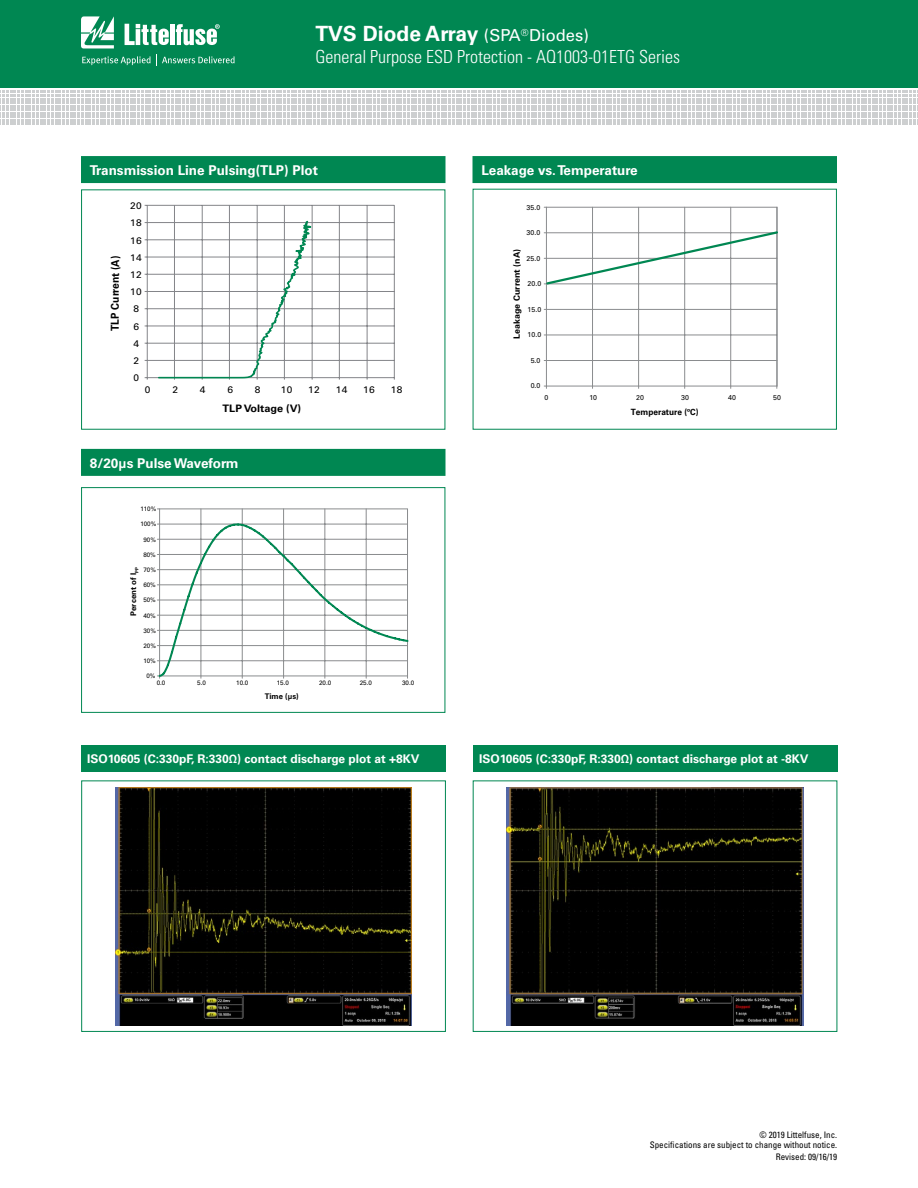
<style>
.page{position:relative;width:918px;height:1188px;background:#fff}
.page>*{position:absolute;margin:0;border:0;box-sizing:border-box;transform-origin:0 0}
.t1{font:700 21px "Univers LT Std";color:#fff}
.t2{font:300 condensed 18px "Univers LT Std";color:#fff}
.t3{font:700 13.5px "Univers LT Std";color:#fff}
.t4{font:700 12px "Univers LT Std";color:#fff}
.t5{font:700 10.95px "Univers LT Std";letter-spacing:-.005em;color:#000;scale:.94 1}
.t6{font:700 10.35px "Univers LT Std";color:#000;scale:1.06 1}
.t7{font:9.6px "Univers LT Std";letter-spacing:.03em;color:#000;scale:1.06 1}
.t8{font:condensed 9px/10.8px "Univers LT Std";color:#000;text-align:right}
.t9{font:700 8.55px "Univers LT Std";color:#000}
.t10{font:700 7.8px "Univers LT Std";color:#000}
.t11{font:7.05px "Univers LT Std";color:#000}
.t12{font:6.3px "Univers LT Std";color:#000}
.s1{font-weight:400;font-size:16.5px}
</style>
<div class="page">
<div style="left:0;top:0;width:918px;height:88px;background:#008752"></div>
<svg style="left:2px;top:91px;width:916px;height:34px"></svg>
<svg style="left:81px;top:16px;width:33px;height:32px"></svg>
<hr style="left:170px;top:24px;width:4px;height:21px;background:#fff">
<svg style="left:176px;top:24px;width:44px;height:21px"></svg>
<svg style="left:125px;top:24px;width:44px;height:21px"></svg>
<svg style="left:82px;top:55px;width:153px;height:11px"></svg>
<div style="left:81px;top:449px;width:365px;height:27px;background:#008752"></div>
<hr style="left:201px;top:509px;width:1px;height:167px;background:#8a8c8e">
<hr style="left:242px;top:509px;width:1px;height:167px;background:#8a8c8e">
<hr style="left:283px;top:509px;width:1px;height:167px;background:#8a8c8e">
<hr style="left:325px;top:509px;width:1px;height:167px;background:#8a8c8e">
<hr style="left:366px;top:509px;width:1px;height:167px;background:#8a8c8e">
<svg style="left:157px;top:522px;width:252px;height:156px"></svg>
<div style="left:81px;top:487px;width:364px;height:226px;border:1px solid #008752"></div>
<hr style="left:546px;top:360px;width:231px;height:1px;background:#8a8c8e">
<hr style="left:546px;top:335px;width:231px;height:1px;background:#8a8c8e">
<hr style="left:546px;top:309px;width:231px;height:1px;background:#8a8c8e">
<hr style="left:592px;top:207px;width:1px;height:179px;background:#8a8c8e">
<hr style="left:638px;top:207px;width:1px;height:179px;background:#8a8c8e">
<hr style="left:684px;top:207px;width:1px;height:179px;background:#8a8c8e">
<hr style="left:730px;top:207px;width:1px;height:179px;background:#8a8c8e">
<div style="left:546px;top:207px;width:232px;height:179px;border:1px solid #8a8c8e"></div>
<svg style="left:544px;top:230px;width:234px;height:56px"></svg>
<div style="left:472px;top:156px;width:365px;height:27px;background:#008752"></div>
<div style="left:81px;top:156px;width:365px;height:27px;background:#008752"></div>
<hr style="left:147px;top:205px;width:247px;height:1px;background:#848589">
<hr style="left:147px;top:222px;width:247px;height:1px;background:#848589">
<hr style="left:147px;top:240px;width:247px;height:1px;background:#848589">
<hr style="left:147px;top:257px;width:247px;height:1px;background:#848589">
<hr style="left:147px;top:274px;width:247px;height:1px;background:#848589">
<hr style="left:147px;top:291px;width:247px;height:1px;background:#848589">
<hr style="left:147px;top:308px;width:247px;height:1px;background:#848589">
<hr style="left:147px;top:326px;width:247px;height:1px;background:#848589">
<hr style="left:147px;top:343px;width:247px;height:1px;background:#848589">
<hr style="left:147px;top:360px;width:247px;height:1px;background:#848589">
<hr style="left:394px;top:205px;width:1px;height:173px;background:#848589">
<hr style="left:367px;top:205px;width:1px;height:173px;background:#848589">
<hr style="left:339px;top:205px;width:1px;height:173px;background:#848589">
<hr style="left:312px;top:205px;width:1px;height:173px;background:#848589">
<hr style="left:284px;top:205px;width:1px;height:173px;background:#848589">
<hr style="left:257px;top:205px;width:1px;height:173px;background:#848589">
<hr style="left:229px;top:205px;width:1px;height:173px;background:#848589">
<hr style="left:202px;top:205px;width:1px;height:173px;background:#848589">
<hr style="left:174px;top:205px;width:1px;height:173px;background:#848589">
<hr style="left:147px;top:205px;width:1px;height:173px;background:#848589">
<hr style="left:147px;top:377px;width:247px;height:1px;background:#848589">
<svg style="left:157px;top:219px;width:156px;height:161px"></svg>
<img style="left:116px;top:787px;width:295px;height:238px">
<div style="left:81px;top:780px;width:365px;height:252px;border:1px solid #008752"></div>
<img style="left:507px;top:787px;width:297px;height:238px">
<div style="left:81px;top:745px;width:365px;height:27px;background:#008752"></div>
<div style="left:473px;top:745px;width:365px;height:27px;background:#008752"></div>
<h1 class="t1" style="left:315px;top:21px;width:275px">TVS Diode Array <span class="s1">(SPA</span> <sup>®</sup> <span class="s1">Diodes)</span></h1>
<h2 class="t2" style="left:315px;top:45px;width:366px">General Purpose ESD Protection - AQ1003-01ETG Series</h2>
<p class="t3" style="left:90px;top:163px;width:229px">Transmission Line Pulsing(TLP) Plot</p>
<p class="t3" style="left:481px;top:163px;width:158px">Leakage vs. Temperature</p>
<p class="t7" style="left:130px;top:200px;width:12px">20</p>
<p class="t7" style="left:130px;top:217px;width:12px">18</p>
<p class="t5" style="left:109px;top:331px;width:81px;rotate:-90deg">TLP Current (A)</p>
<p class="t7" style="left:130px;top:234px;width:12px">16</p>
<p class="t7" style="left:130px;top:252px;width:12px">14</p>
<p class="t7" style="left:130px;top:269px;width:12px">12</p>
<p class="t7" style="left:130px;top:286px;width:12px">10</p>
<p class="t7" style="left:134px;top:303px;width:7px">8</p>
<p class="t7" style="left:134px;top:320px;width:7px">6</p>
<p class="t7" style="left:134px;top:338px;width:7px">4</p>
<p class="t7" style="left:134px;top:355px;width:7px">2</p>
<p class="t7" style="left:134px;top:372px;width:7px">0</p>
<p class="t7" style="left:145px;top:384px;width:7px">0</p>
<p class="t7" style="left:172px;top:384px;width:7px">2</p>
<p class="t7" style="left:200px;top:384px;width:7px">4</p>
<p class="t7" style="left:227px;top:384px;width:7px">6</p>
<p class="t7" style="left:255px;top:384px;width:7px">8</p>
<p class="t7" style="left:281px;top:384px;width:12px">10</p>
<p class="t7" style="left:308px;top:384px;width:12px">12</p>
<p class="t7" style="left:336px;top:384px;width:12px">14</p>
<p class="t7" style="left:363px;top:384px;width:12px">16</p>
<p class="t7" style="left:391px;top:384px;width:12px">18</p>
<p class="t6" style="left:223px;top:402px;width:76px">TLP Voltage (V)</p>
<p class="t3" style="left:90px;top:455px;width:150px">8/20μs Pulse Waveform</p>
<p class="t12" style="left:140px;top:505px;width:17px">110%</p>
<p class="t12" style="left:140px;top:520px;width:17px">100%</p>
<p class="t12" style="left:143px;top:536px;width:14px">90%</p>
<p class="t12" style="left:143px;top:551px;width:14px">80%</p>
<p class="t12" style="left:143px;top:566px;width:14px">70%</p>
<p class="t10" style="left:129px;top:616px;width:50px;rotate:-90deg">Percent of I<sub>PP</sub></p>
<p class="t12" style="left:143px;top:581px;width:14px">60%</p>
<p class="t12" style="left:143px;top:596px;width:14px">50%</p>
<p class="t12" style="left:143px;top:612px;width:14px">40%</p>
<p class="t12" style="left:143px;top:627px;width:14px">30%</p>
<p class="t12" style="left:143px;top:642px;width:14px">20%</p>
<p class="t12" style="left:143px;top:657px;width:14px">10%</p>
<p class="t12" style="left:146px;top:672px;width:11px">0%</p>
<p class="t12" style="left:157px;top:680px;width:10px">0.0</p>
<p class="t12" style="left:197px;top:680px;width:10px">5.0</p>
<p class="t12" style="left:236px;top:680px;width:14px">10.0</p>
<p class="t12" style="left:277px;top:680px;width:14px">15.0</p>
<p class="t12" style="left:319px;top:680px;width:14px">20.0</p>
<p class="t12" style="left:360px;top:680px;width:14px">25.0</p>
<p class="t12" style="left:402px;top:680px;width:14px">30.0</p>
<p class="t10" style="left:265px;top:692px;width:35px">Time (μs)</p>
<p class="t11" style="left:527px;top:203px;width:15px">35.0</p>
<p class="t11" style="left:527px;top:228px;width:15px">30.0</p>
<p class="t9" style="left:512px;top:339px;width:91px;rotate:-90deg">Leakage Current (nA)</p>
<p class="t11" style="left:527px;top:254px;width:15px">25.0</p>
<p class="t11" style="left:528px;top:280px;width:15px">20.0</p>
<p class="t11" style="left:528px;top:305px;width:15px">15.0</p>
<p class="t11" style="left:528px;top:331px;width:15px">10.0</p>
<p class="t11" style="left:531px;top:356px;width:11px">5.0</p>
<p class="t11" style="left:531px;top:382px;width:11px">0.0</p>
<p class="t11" style="left:544px;top:393px;width:5px">0</p>
<p class="t11" style="left:589px;top:393px;width:9px">10</p>
<p class="t11" style="left:636px;top:393px;width:9px">20</p>
<p class="t11" style="left:681px;top:393px;width:9px">30</p>
<p class="t11" style="left:728px;top:393px;width:9px">40</p>
<p class="t11" style="left:773px;top:393px;width:9px">50</p>
<p class="t9" style="left:631px;top:407px;width:69px">Temperature (ºC)</p>
<p class="t4" style="left:87px;top:752px;width:334px">ISO10605 (C:330pF, R:330Ω) contact discharge plot at +8KV</p>
<p class="t4" style="left:479px;top:752px;width:331px">ISO10605 (C:330pF, R:330Ω) contact discharge plot at -8KV</p>
<p class="t8" style="left:650px;top:1129px;width:189px">© 2019 Littelfuse, Inc.<br>Specifications are subject to change without notice.</p>
<p class="t8" style="left:776px;top:1152px;width:63px">Revised: 09/16/19</p>
</div>
